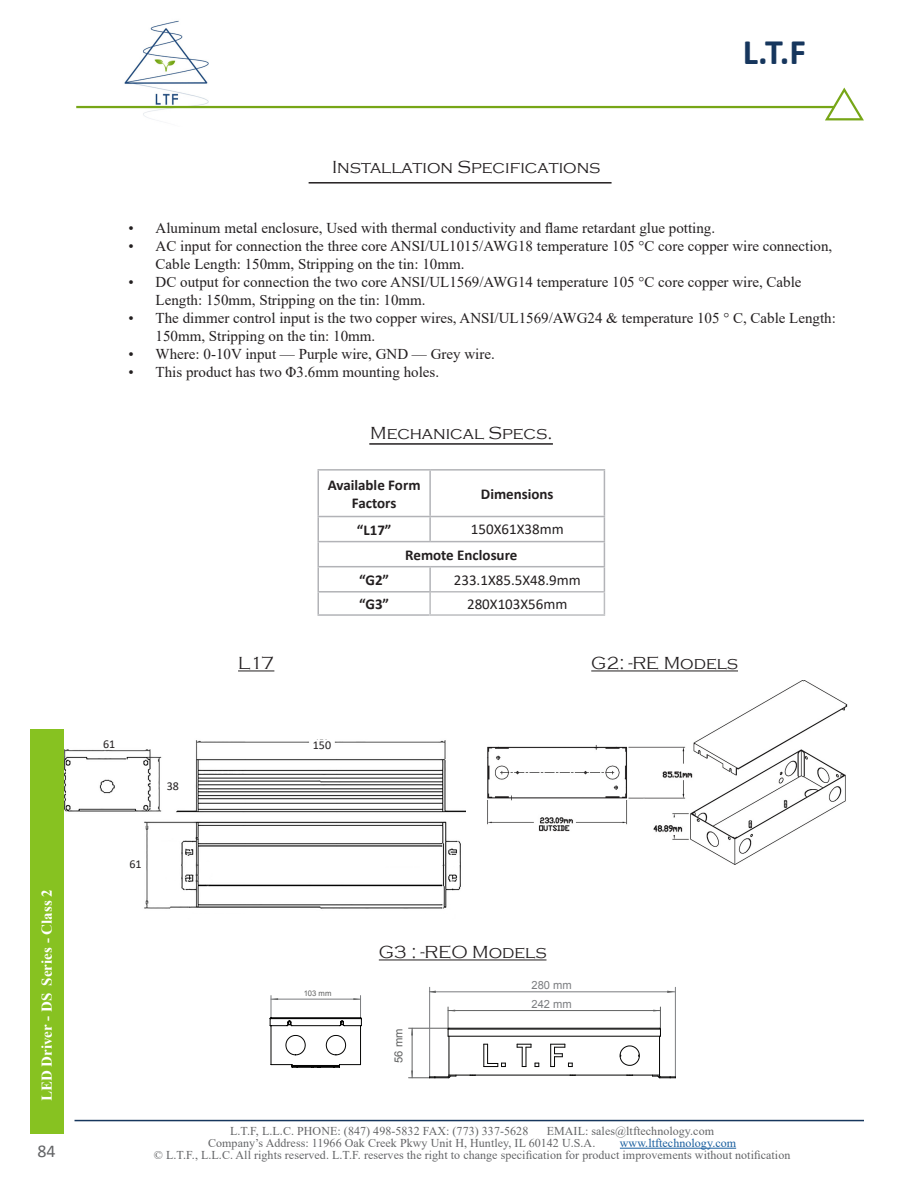
<style>
.page{position:relative;width:918px;height:1188px;background:#fff}
.page>*{position:absolute;margin:0;border:0;box-sizing:border-box;transform-origin:0 0}
.t1{font:700 36px "Calibri";color:#16365d}
.In_Page_Head{font:300 18px "Copperplate Gothic";color:#231f20}
.t2{font:18px "Calibri";color:#636466}
.t3{font:15px/18px "Times New Roman";color:#231f20}
.t4{font:700 15px/18px "Calibri";color:#231f20;text-align:center}
.Table_Content{font:15px "Calibri";color:#231f20}
.t5{font:700 15px "Times New Roman";color:#fff}
.t6{font:12px/12px "Times New Roman";letter-spacing:.005em;color:#636466}
.t7{font:12px "Times New Roman";letter-spacing:.005em;color:#175d9e}
.Paragraph_Style_1{font:12px "Calibri";color:#231f20}
.t8{font:11.25px "Arial";color:#7b7d80}
.t9{font:11.1px "Arial";color:#606161}
.t10{font:7.8px "Arial";color:#606161}
</style>
<div class="page">
<hr style="left:309px;top:182px;width:303px;height:2px;background:#231f20">
<hr style="left:369px;top:443px;width:184px;height:2px;background:#231f20">
<hr style="left:591px;top:671px;width:147px;height:1px;background:#231f20">
<img style="left:487px;top:681px;width:361px;height:184px">
<hr style="left:238px;top:671px;width:36px;height:1px;background:#231f20">
<hr style="left:318px;top:469px;width:112px;height:2px;background:#b2b3b7">
<hr style="left:318px;top:471px;width:1px;height:45px;background:#b2b3b7">
<hr style="left:430px;top:469px;width:175px;height:2px;background:#b2b3b7">
<hr style="left:429px;top:471px;width:2px;height:45px;background:#b2b3b7">
<hr style="left:604px;top:471px;width:1px;height:45px;background:#b2b3b7">
<hr style="left:318px;top:516px;width:112px;height:1px;background:#b2b3b7">
<hr style="left:318px;top:541px;width:112px;height:1px;background:#b2b3b7">
<hr style="left:318px;top:566px;width:112px;height:1px;background:#b2b3b7">
<hr style="left:430px;top:566px;width:175px;height:1px;background:#b2b3b7">
<hr style="left:429px;top:567px;width:2px;height:24px;background:#b2b3b7">
<hr style="left:318px;top:591px;width:113px;height:2px;background:#b2b3b7">
<svg style="left:318px;top:517px;width:1px;height:97px"></svg>
<hr style="left:318px;top:614px;width:111px;height:2px;background:#b2b3b7">
<hr style="left:429px;top:591px;width:176px;height:2px;background:#bcbdc0">
<hr style="left:429px;top:593px;width:2px;height:21px;background:#bcbdc0">
<hr style="left:429px;top:614px;width:176px;height:2px;background:#bcbdc0">
<hr style="left:430px;top:516px;width:175px;height:1px;background:#b2b3b7">
<hr style="left:429px;top:517px;width:2px;height:24px;background:#b2b3b7">
<svg style="left:604px;top:517px;width:1px;height:97px"></svg>
<hr style="left:430px;top:541px;width:175px;height:1px;background:#b2b3b7">
<img style="left:63px;top:732px;width:403px;height:193px">
<div style="left:315px;top:740px;width:14px;height:9px;background:#fff"></div>
<div style="left:131px;top:859px;width:13px;height:9px;background:#fff"></div>
<div style="left:102px;top:740px;width:13px;height:9px;background:#fff"></div>
<div style="left:161px;top:781px;width:14px;height:9px;background:#fff"></div>
<hr style="left:412px;top:1028px;width:1px;height:50px;background:#606161">
<hr style="left:409px;top:1028px;width:40px;height:1px;background:#606161">
<hr style="left:430px;top:992px;width:245px;height:1px;background:#7b7d80">
<hr style="left:675px;top:987px;width:1px;height:91px;background:#7b7d80">
<hr style="left:429px;top:987px;width:1px;height:91px;background:#7b7d80">
<svg style="left:411px;top:1028px;width:2px;height:7px"></svg>
<hr style="left:448px;top:1010px;width:212px;height:1px;background:#606161">
<svg style="left:667px;top:991px;width:7px;height:2px"></svg>
<svg style="left:409px;top:1071px;width:48px;height:8px"></svg>
<svg style="left:652px;top:1075px;width:24px;height:4px"></svg>
<svg style="left:620px;top:1046px;width:20px;height:20px"></svg>
<hr style="left:659px;top:1036px;width:1px;height:39px;background:#050504">
<hr style="left:449px;top:1036px;width:1px;height:39px;background:#050504">
<hr style="left:449px;top:1075px;width:211px;height:1px;background:#050504">
<svg style="left:484px;top:1044px;width:22px;height:23px"></svg>
<svg style="left:517px;top:1044px;width:23px;height:23px"></svg>
<svg style="left:550px;top:1044px;width:23px;height:23px"></svg>
<hr style="left:449px;top:1028px;width:211px;height:1px;background:#050504">
<svg style="left:653px;top:1007px;width:8px;height:29px"></svg>
<hr style="left:448px;top:1029px;width:212px;height:1px;background:#050504">
<svg style="left:448px;top:1007px;width:7px;height:29px"></svg>
<hr style="left:448px;top:1036px;width:212px;height:1px;background:#050504">
<svg style="left:270px;top:996px;width:92px;height:72px"></svg>
<hr style="left:379px;top:960px;width:168px;height:1px;background:#231f20">
<img style="left:113px;top:20px;width:104px;height:100px">
<svg style="left:823px;top:87px;width:41px;height:34px"></svg>
<hr style="left:76px;top:106px;width:758px;height:2px;background:#77a617">
<hr style="left:620px;top:1148px;width:116px;height:1px;background:#175d9e">
<div style="left:30px;top:729px;width:33px;height:404px;background:#87c221"></div>
<hr style="left:75px;top:1120px;width:789px;height:1px;background:#16365d">
<p class="In_Page_Head" style="left:332px;top:157px;width:270px">Installation Specifications</p>
<h1 class="t1" style="left:743px;top:26px;width:65px">L.T.F</h1>
<p class="t3" style="left:129px;top:219px;width:588px">• Aluminum metal enclosure, Used with thermal conductivity and flame retardant glue potting.</p>
<p class="t3" style="left:156px;top:237px;width:678px;text-indent:-27px">• AC input for connection the three core ANSI/UL1015/AWG18 temperature 105 °C core copper wire connection,<br>Cable Length: 150mm, Stripping on the tin: 10mm.</p>
<p class="t3" style="left:156px;top:273px;width:647px;text-indent:-27px">• DC output for connection the two core ANSI/UL1569/AWG14 temperature 105 °C core copper wire, Cable<br>Length: 150mm, Stripping on the tin: 10mm.</p>
<p class="t3" style="left:156px;top:309px;width:682px;text-indent:-27px">• The dimmer control input is the two copper wires, ANSI/UL1569/AWG24 &amp; temperature 105 ° C, Cable Length:<br>150mm, Stripping on the tin: 10mm.</p>
<p class="t3" style="left:129px;top:345px;width:368px">• Where: 0-10V input — Purple wire, GND — Grey wire.</p>
<p class="t3" style="left:129px;top:363px;width:312px">• This product has two Φ3.6mm mounting holes.</p>
<p class="In_Page_Head" style="left:370px;top:423px;width:184px">Mechanical Specs.</p>
<p class="t4" style="left:328px;top:476px;width:94px">Available Form<br>Factors</p>
<p class="t4" style="left:481px;top:485px;width:74px">Dimensions</p>
<p class="t4" style="left:357px;top:521px;width:36px">“L17”</p>
<p class="Table_Content" style="left:471px;top:518px;width:94px">150X61X38mm</p>
<p class="t4" style="left:405px;top:546px;width:114px">Remote Enclosure</p>
<p class="t4" style="left:359px;top:571px;width:31px">“G2”</p>
<p class="Table_Content" style="left:454px;top:569px;width:128px">233.1X85.5X48.9mm</p>
<p class="t4" style="left:359px;top:595px;width:31px">“G3”</p>
<p class="Table_Content" style="left:467px;top:594px;width:102px">280X103X56mm</p>
<p class="In_Page_Head" style="left:238px;top:654px;width:38px">L17</p>
<p class="In_Page_Head" style="left:591px;top:654px;width:148px">G2: -RE Models</p>
<p class="Paragraph_Style_1" style="left:103px;top:735px;width:14px">61</p>
<p class="Paragraph_Style_1" style="left:313px;top:737px;width:20px">150</p>
<p class="t5" style="left:36px;top:1101px;width:214px;rotate:-90deg">LED Driver - DS Series - Class 2</p>
<p class="Paragraph_Style_1" style="left:167px;top:777px;width:14px">38</p>
<p class="Paragraph_Style_1" style="left:130px;top:856px;width:14px">61</p>
<p class="t10" style="left:304px;top:988px;width:29px">103 mm</p>
<p class="In_Page_Head" style="left:379px;top:943px;width:169px">G3 : -REO Models</p>
<p class="t8" style="left:532px;top:978px;width:42px">280 mm</p>
<p class="t9" style="left:391px;top:1063px;width:36px;rotate:-90deg">56 mm</p>
<p class="t8" style="left:532px;top:997px;width:42px">242 mm</p>
<p class="t6" style="left:208px;top:1124px;width:507px;text-indent:339px">EMAIL: sales@ltftechnology.com<br>Company’s Address: 11966 Oak Creek Pkwy Unit H, Huntley, IL 60142 U.S.A.</p>
<p class="t6" style="left:230px;top:1124px;width:300px">L.T.F, L.L.C. PHONE: (847) 498-5832 FAX: (773) 337-5628</p>
<p class="t7" style="left:620px;top:1134px;width:118px">www.ltftechnology.com</p>
<p class="t2" style="left:37px;top:1138px;width:20px">84</p>
<p class="t6" style="left:154px;top:1148px;width:638px">© L.T.F., L.L.C. All rights reserved. L.T.F. reserves the right to change specification for product improvements without notification</p>
</div>
